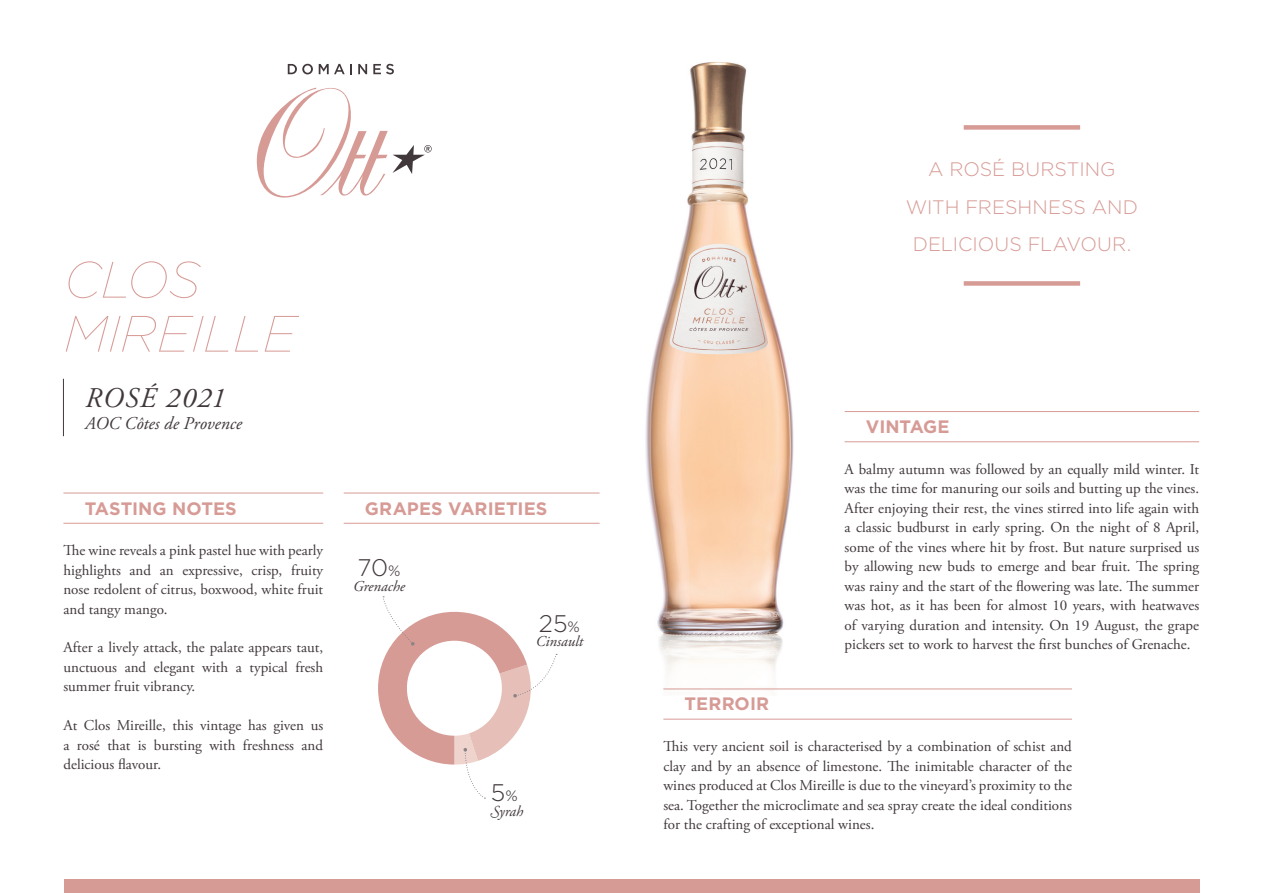
<style>
.page{position:relative;width:1263px;height:893px;background:#fff}
.page>*{position:absolute;margin:0;border:0;box-sizing:border-box;transform-origin:0 0}
.DOMAINES{font:italic 100 51px "Gotham HTF";color:#d79b96}
.MILLÉSIME{font:italic 28.5px "Adobe Garamond Pro";letter-spacing:.05em;color:#41383c}
.TEXTE_COURANT{font:300 24px "Gotham HTF";color:#41383c}
.EXERGUE{font:300 19.5px/37.5px "Gotham HTF";color:#d79b96;text-align:center}
.SOUS_TITRES{font:700 18px "Gotham HTF";letter-spacing:.005em;color:#d79b96}
.MILLÉSIME-2{font:italic 18px "Adobe Garamond Pro";color:#41383c}
.TEXTE_COURANT-2{font:15px/19.5px "Adobe Garamond Pro";color:#41383c;text-align:justify}
.TEXTE_COURANT-3{font:italic 15px "Adobe Garamond Pro";color:#41383c}
.s1{font-size:15px}
</style>
<div class="page">
<img style="left:645px;top:62px;width:200px;height:629px">
<svg style="left:256px;top:88px;width:176px;height:110px"></svg>
<svg style="left:288px;top:64px;width:25px;height:10px"></svg>
<svg style="left:319px;top:64px;width:33px;height:10px"></svg>
<svg style="left:358px;top:64px;width:9px;height:10px"></svg>
<svg style="left:373px;top:64px;width:21px;height:10px"></svg>
<hr style="left:663px;top:689px;width:409px;height:1px;background:#d79b96">
<hr style="left:663px;top:719px;width:409px;height:1px;background:#d79b96">
<hr style="left:63px;top:493px;width:260px;height:1px;background:#d79b96">
<hr style="left:63px;top:523px;width:260px;height:1px;background:#d79b96">
<hr style="left:845px;top:411px;width:354px;height:1px;background:#d79b96">
<hr style="left:845px;top:441px;width:354px;height:1px;background:#d79b96">
<hr style="left:344px;top:493px;width:256px;height:1px;background:#d79b96">
<hr style="left:344px;top:523px;width:256px;height:1px;background:#d79b96">
<div style="left:964px;top:125px;width:116px;height:5px;background:#d79b96"></div>
<div style="left:964px;top:281px;width:116px;height:5px;background:#d79b96"></div>
<hr style="left:63px;top:379px;width:1px;height:57px;background:#41383c">
<div style="left:64px;top:879px;width:1135px;height:14px;background:#d79b96"></div>
<svg style="left:378px;top:596px;width:179px;height:203px"></svg>
<p class="DOMAINES" style="left:64px;top:252px;width:139px">CLOS</p>
<p class="DOMAINES" style="left:64px;top:306px;width:234px">MIREILLE</p>
<p class="MILLÉSIME" style="left:85px;top:380px;width:142px">ROSÉ 2021</p>
<p class="MILLÉSIME-2" style="left:85px;top:413px;width:159px">AOC Côtes de Provence</p>
<p class="SOUS_TITRES" style="left:85px;top:498px;width:154px">TASTING NOTES</p>
<p class="TEXTE_COURANT-2" style="left:63px;top:541px;width:261px">The wine reveals a pink pastel hue with pearly highlights and an expressive, crisp, fruity nose redolent of citrus, boxwood, white fruit and tangy mango.</p>
<p class="TEXTE_COURANT-2" style="left:63px;top:638px;width:261px">After a lively attack, the palate appears taut, unctuous and elegant with a typical fresh summer fruit vibrancy.</p>
<p class="TEXTE_COURANT-2" style="left:63px;top:716px;width:261px">At Clos Mireille, this vintage has given us a rosé that is bursting with freshness and delicious flavour.</p>
<p class="SOUS_TITRES" style="left:365px;top:498px;width:184px">GRAPES VARIETIES</p>
<p class="TEXTE_COURANT" style="left:358px;top:554px;width:45px">70<span class="s1">%</span></p>
<p class="TEXTE_COURANT-3" style="left:353px;top:577px;width:53px">Grenache</p>
<p class="TEXTE_COURANT" style="left:539px;top:610px;width:43px">25<span class="s1">%</span></p>
<p class="TEXTE_COURANT-3" style="left:536px;top:633px;width:49px">Cinsault</p>
<p class="TEXTE_COURANT" style="left:491px;top:780px;width:28px">5<span class="s1">%</span></p>
<p class="TEXTE_COURANT-3" style="left:491px;top:802px;width:34px">Syrah</p>
<p class="EXERGUE" style="left:906px;top:151px;width:234px">A ROSÉ BURSTING<br>WITH FRESHNESS AND<br>DELICIOUS FLAVOUR.</p>
<p class="SOUS_TITRES" style="left:866px;top:416px;width:85px">VINTAGE</p>
<p class="TEXTE_COURANT-2" style="left:845px;top:460px;width:356px">A balmy autumn was followed by an equally mild winter. It was the time for manuring our soils and butting up the vines.<br>After enjoying their rest, the vines stirred into life again with a classic budburst in early spring. On the night of 8 April, some of the vines where hit by frost. But nature surprised us by allowing new buds to emerge and bear fruit. The spring was rainy and the start of the flowering was late. The summer was hot, as it has been for almost 10 years, with heatwaves of varying duration and intensity. On 19 August, the grape pickers set to work to harvest the first bunches of Grenache.</p>
<p class="SOUS_TITRES" style="left:685px;top:694px;width:86px">TERROIR</p>
<p class="TEXTE_COURANT-2" style="left:663px;top:737px;width:410px">This very ancient soil is characterised by a combination of schist and clay and by an absence of limestone. The inimitable character of the wines produced at Clos Mireille is due to the vineyard’s proximity to the sea. Together the microclimate and sea spray create the ideal conditions for the crafting of exceptional wines.</p>
</div>
